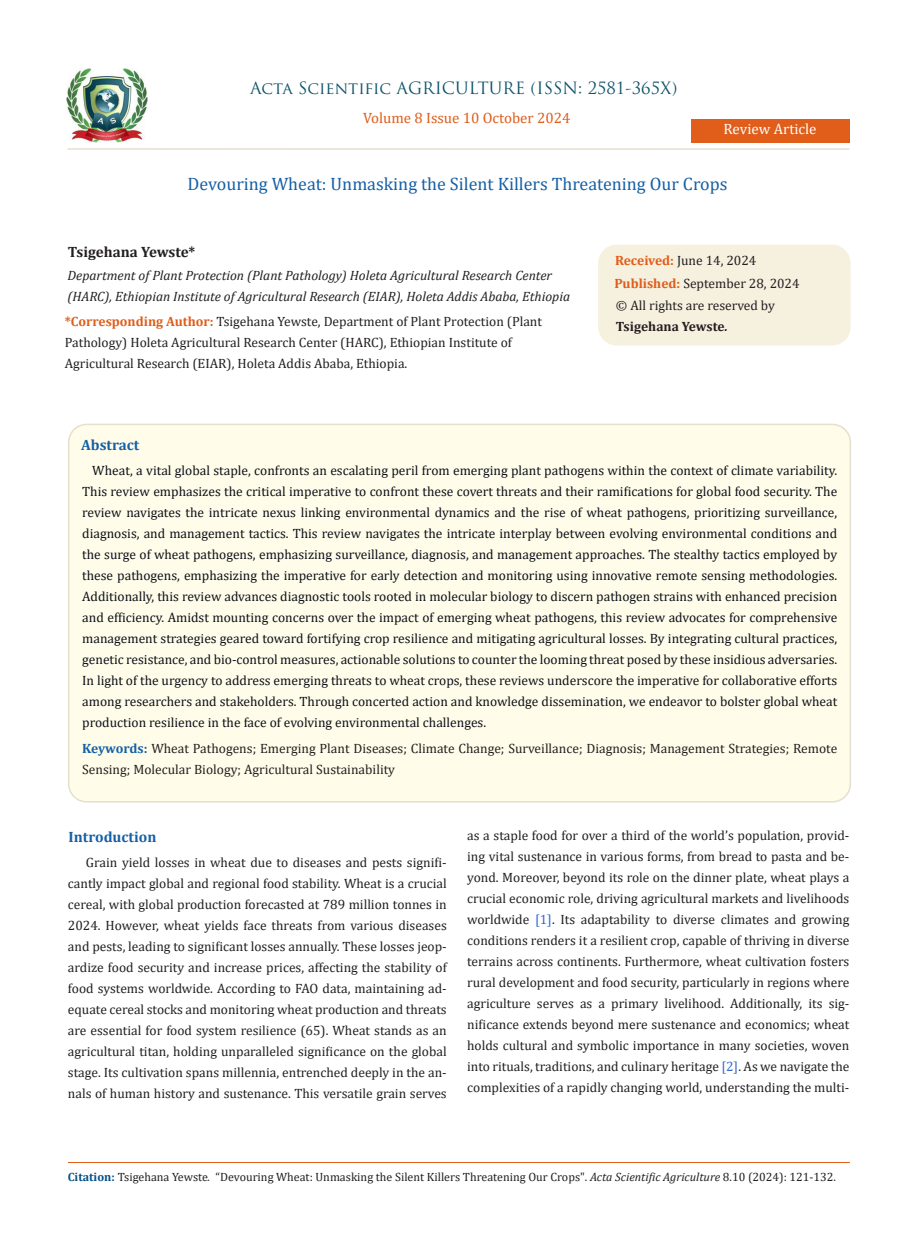
<style>
.page{position:relative;width:917px;height:1260px;background:#fff}
.page>*{position:absolute;margin:0;border:0;box-sizing:border-box;transform-origin:0 0}
.t1{font:18px "Cambria";color:#1560a6}
.t2{font:16.5px "Trajan Pro";color:#0e546a}
.t3{font:15px "Cambria";color:#e05d1a}
.No_Spacing{font:700 15px "Cambria";color:#1560a6}
.t4{font:700 15px "Cambria";color:#231f20}
.t5{font:15px "Cambria";color:#fff}
.No_Spacing-2{font:13.5px/21px "Cambria";color:#231f20}
.No_Spacing-3{font:13.5px/21px "Cambria";color:#0e101a;text-align:justify}
.t6{font:italic 13.5px/21px "Cambria";color:#231f20}
.t7{font:700 13.5px "Cambria";color:#231f20}
.t8{font:12px "Cambria";color:#231f20}
.s1{font-weight:700;color:#e05d1a}
.s2{font-style:italic}
.s3{font-weight:700;color:#1560a6}
.s4{color:#36c}
.s5{font-weight:700;color:#035089}
</style>
<div class="page">
<img style="left:67px;top:68px;width:80px;height:74px">
<div style="left:690px;top:119px;width:159px;height:23px;background:#e05d1a"></div>
<div style="left:599px;top:245px;width:250px;height:100px;background:#f6f0df;border-radius:18px"></div>
<div style="left:598px;top:245px;width:252px;height:101px;border:2px solid #f6f0df;border-radius:18px"></div>
<div style="left:69px;top:424px;width:781px;height:378px;background:#fffde9;border-radius:18px"></div>
<div style="left:68px;top:424px;width:783px;height:379px;border:2px solid #e5dfce;border-radius:18px"></div>
<hr style="left:68px;top:1163px;width:781px;height:1px;background:#e05d1a">
<hr style="left:67px;top:148px;width:782px;height:2px;background:#e5dfce">
<p class="t2" style="left:250px;top:77px;width:429px">Acta Scientific AGRICULTURE (ISSN: 2581-365X)</p>
<p class="t3" style="left:363px;top:109px;width:209px">Volume 8 Issue 10 October 2024</p>
<p class="t5" style="left:723px;top:120px;width:94px">Review Article</p>
<p class="t1" style="left:187px;top:173px;width:541px">Devouring Wheat: Unmasking the Silent Killers Threatening Our Crops</p>
<p class="t4" style="left:68px;top:241px;width:129px">Tsigehana Yewste*</p>
<p class="t6" style="left:67px;top:264px;width:504px">Department of Plant Protection (Plant Pathology) Holeta Agricultural Research Center (HARC), Ethiopian Institute of Agricultural Research (EIAR), Holeta Addis Ababa, Ethiopia</p>
<p class="No_Spacing-2" style="left:65px;top:310px;width:478px"><span class="s1">*Corresponding Author:</span> Tsigehana Yewste, Department of Plant Protection (Plant<br>Pathology) Holeta Agricultural Research Center (HARC), Ethiopian Institute of<br>Agricultural Research (EIAR), Holeta Addis Ababa, Ethiopia.</p>
<p class="No_Spacing-2" style="left:615px;top:250px;width:143px"><span class="s1">Received:</span> June 14, 2024</p>
<p class="No_Spacing-2" style="left:614px;top:273px;width:187px"><span class="s1">Published:</span> September 28, 2024</p>
<p class="No_Spacing-2" style="left:616px;top:295px;width:160px">© All rights are reserved by</p>
<p class="t7" style="left:616px;top:317px;width:113px">Tsigehana Yewste<span class="s2">.</span></p>
<p class="No_Spacing" style="left:81px;top:435px;width:60px">Abstract</p>
<p class="No_Spacing-3" style="left:82px;top:460px;width:756px;text-indent:10px">Wheat, a vital global staple, confronts an escalating peril from emerging plant pathogens within the context of climate variability.<br>This review emphasizes the critical imperative to confront these covert threats and their ramifications for global food security. The review navigates the intricate nexus linking environmental dynamics and the rise of wheat pathogens, prioritizing surveillance, diagnosis, and management tactics. This review navigates the intricate interplay between evolving environmental conditions and the surge of wheat pathogens, emphasizing surveillance, diagnosis, and management approaches. The stealthy tactics employed by these pathogens, emphasizing the imperative for early detection and monitoring using innovative remote sensing methodologies.<br>Additionally, this review advances diagnostic tools rooted in molecular biology to discern pathogen strains with enhanced precision and efficiency. Amidst mounting concerns over the impact of emerging wheat pathogens, this review advocates for comprehensive management strategies geared toward fortifying crop resilience and mitigating agricultural losses. By integrating cultural practices, genetic resistance, and bio-control measures, actionable solutions to counter the looming threat posed by these insidious adversaries.<br>In light of the urgency to address emerging threats to wheat crops, these reviews underscore the imperative for collaborative efforts among researchers and stakeholders. Through concerted action and knowledge dissemination, we endeavor to bolster global wheat production resilience in the face of evolving environmental challenges.</p>
<p class="No_Spacing-2" style="left:82px;top:737px;width:756px"><span class="s3">Keywords:</span> Wheat Pathogens; Emerging Plant Diseases; Climate Change; Surveillance; Diagnosis; Management Strategies; Remote<br>Sensing; Molecular Biology; Agricultural Sustainability</p>
<p class="No_Spacing" style="left:69px;top:826px;width:89px">Introduction</p>
<p class="No_Spacing-2" style="left:68px;top:852px;width:380px;text-align:justify;text-indent:18px">Grain yield losses in wheat due to diseases and pests signifi&shy;cantly impact global and regional food stability. Wheat is a crucial cereal, with global production forecasted at 789 million tonnes in 2024. However, wheat yields face threats from various diseases and pests, leading to significant losses annually. These losses jeop&shy;ardize food security and increase prices, affecting the stability of food systems worldwide. According to FAO data, maintaining ad&shy;equate cereal stocks and monitoring wheat production and threats are essential for food system resilience (65). Wheat stands as an agricultural titan, holding unparalleled significance on the global stage. Its cultivation spans millennia, entrenched deeply in the an&shy;nals of human history and sustenance. This versatile grain serves</p>
<p class="No_Spacing-2" style="left:467px;top:825px;width:384px;text-align:justify">as a staple food for over a third of the world’s population, provid&shy;ing vital sustenance in various forms, from bread to pasta and be&shy;yond. Moreover, beyond its role on the dinner plate, wheat plays a crucial economic role, driving agricultural markets and livelihoods worldwide <span class="s4">[1]</span>. Its adaptability to diverse climates and growing conditions renders it a resilient crop, capable of thriving in diverse terrains across continents. Furthermore, wheat cultivation fosters rural development and food security, particularly in regions where agriculture serves as a primary livelihood. Additionally, its sig&shy;nificance extends beyond mere sustenance and economics; wheat holds cultural and symbolic importance in many societies, woven into rituals, traditions, and culinary heritage <span class="s4">[2]</span>. As we navigate the complexities of a rapidly changing world, understanding the multi-</p>
<p class="t8" style="left:68px;top:1169px;width:769px"><span class="s5">Citation:</span> Tsigehana Yewste<span class="s2">.</span> “Devouring Wheat: Unmasking the Silent Killers Threatening Our Crops". <span class="s2">Acta Scientific Agriculture</span> 8.10 (2024): 121-132.</p>
</div>
